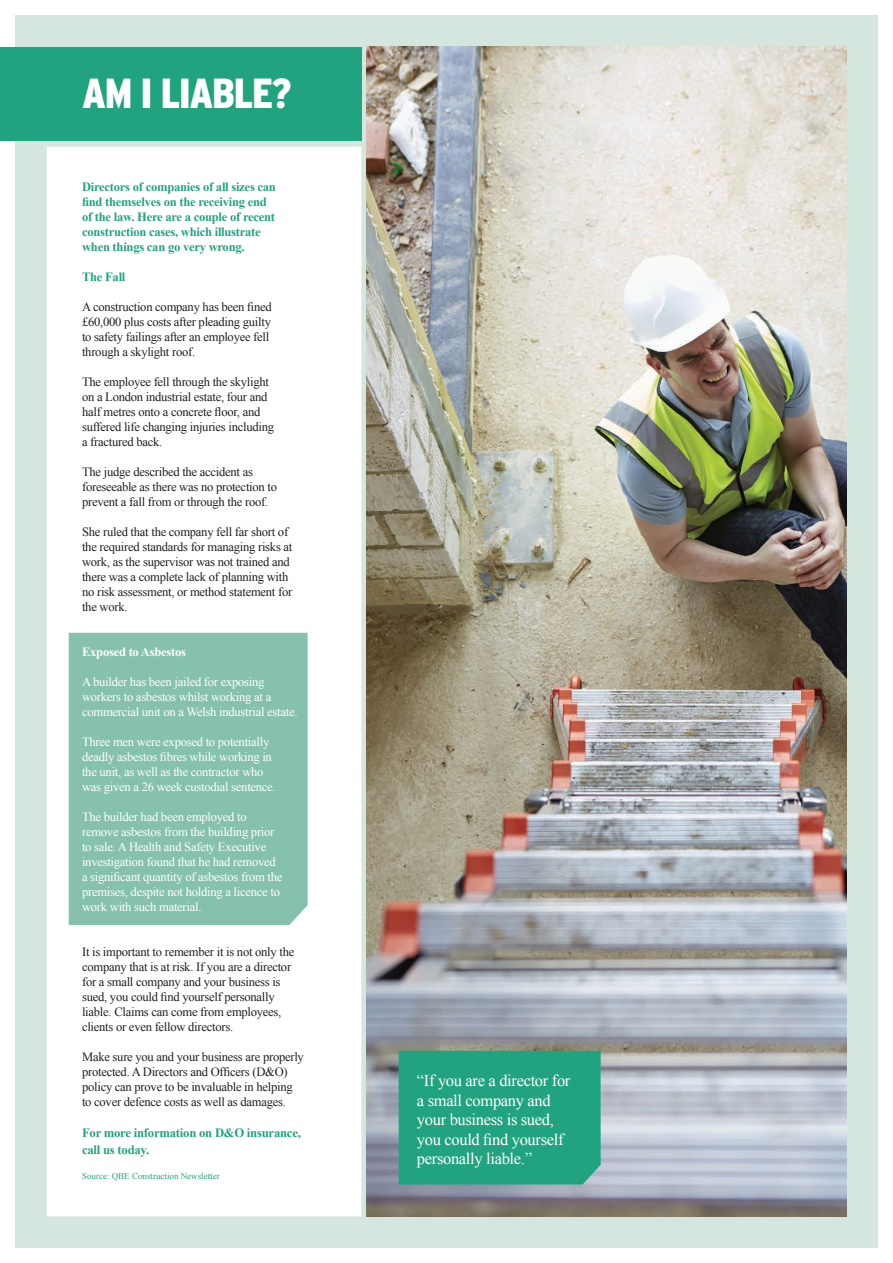
<style>
.page{position:relative;width:893px;height:1263px;background:#fff}
.page>*{position:absolute;margin:0;border:0;box-sizing:border-box;transform-origin:0 0}
.t1{font:900 condensed 42px "Interstate";letter-spacing:-.03em;color:#fff}
.t2{font:16.5px/19.5px "Times New Roman";letter-spacing:-.02em;color:#fff}
.t3{font:700 12.75px/16.5px "Times New Roman";letter-spacing:-.02em;color:#22a380}
.t4{font:12.6px/15px "Times New Roman";letter-spacing:-.02em;color:#231f20}
.t5{font:12.6px/15px "Times New Roman";letter-spacing:-.02em;color:#fff}
.t6{font:700 12.6px/15px "Times New Roman";letter-spacing:-.02em;color:#22a380}
.t7{font:700 12.6px "Times New Roman";letter-spacing:-.02em;color:#fff}
.t8{font:9px "Times New Roman";color:#22a380}
</style>
<div class="page">
<div style="left:15px;top:15px;width:863px;height:1233px;background:#d4e6de"></div>
<div style="left:47px;top:147px;width:314px;height:1069px;background:#fff"></div>
<div style="left:69px;top:633px;width:239px;height:292px;background:#86c1ac"></div>
<div style="left:0;top:47px;width:361px;height:93px;background:#22a380"></div>
<img style="left:367px;top:47px;width:479px;height:1169px">
<div style="left:399px;top:1051px;width:202px;height:133px;background:#22a380"></div>
<h1 class="t1" style="left:82px;top:68px;width:211px">AM I LIABLE?</h1>
<p class="t6" style="left:82px;top:178px;width:195px">Directors of companies of all sizes can find themselves on the receiving end of the law. Here are a couple of recent construction cases, which illustrate when things can go very wrong.</p>
<p class="t6" style="left:82px;top:268px;width:45px">The Fall</p>
<p class="t4" style="left:82px;top:299px;width:191px">A construction company has been fined £60,000 plus costs after pleading guilty to safety failings after an employee fell through a skylight roof.</p>
<p class="t4" style="left:82px;top:374px;width:193px">The employee fell through the skylight on a London industrial estate, four and half metres onto a concrete floor, and suffered life changing injuries including a fractured back.</p>
<p class="t4" style="left:82px;top:464px;width:196px">The judge described the accident as foreseeable as there was no protection to prevent a fall from or through the roof.</p>
<p class="t4" style="left:82px;top:524px;width:212px">She ruled that the company fell far short of the required standards for managing risks at work, as the supervisor was not trained and there was a complete lack of planning with no risk assessment, or method statement for the work.</p>
<p class="t7" style="left:82px;top:643px;width:105px">Exposed to Asbestos</p>
<p class="t5" style="left:82px;top:674px;width:217px">A builder has been jailed for exposing workers to asbestos whilst working at a commercial unit on a Welsh industrial estate.</p>
<p class="t5" style="left:82px;top:734px;width:195px">Three men were exposed to potentially deadly asbestos fibres while working in the unit, as well as the contractor who was given a 26 week custodial sentence.</p>
<p class="t5" style="left:82px;top:809px;width:202px">The builder had been employed to remove asbestos from the building prior to sale. A Health and Safety Executive investigation found that he had removed a significant quantity of asbestos from the premises, despite not holding a licence to work with such material.</p>
<p class="t4" style="left:82px;top:944px;width:214px">It is important to remember it is not only the company that is at risk. If you are a director for a small company and your business is sued, you could find yourself personally liable. Claims can come from employees, clients or even fellow directors.</p>
<p class="t4" style="left:82px;top:1049px;width:223px">Make sure you and your business are properly protected. A Directors and Officers (D&amp;O) policy can prove to be invaluable in helping to cover defence costs as well as damages.</p>
<p class="t3" style="left:82px;top:1124px;width:220px">For more information on D&amp;O insurance, call us today.</p>
<p class="t8" style="left:82px;top:1170px;width:139px">Source: QBE Construction Newsletter</p>
<h2 class="t2" style="left:417px;top:1070px;width:155px">“If you are a director for a small company and your business is sued, you could find yourself personally liable.”</h2>
</div>
